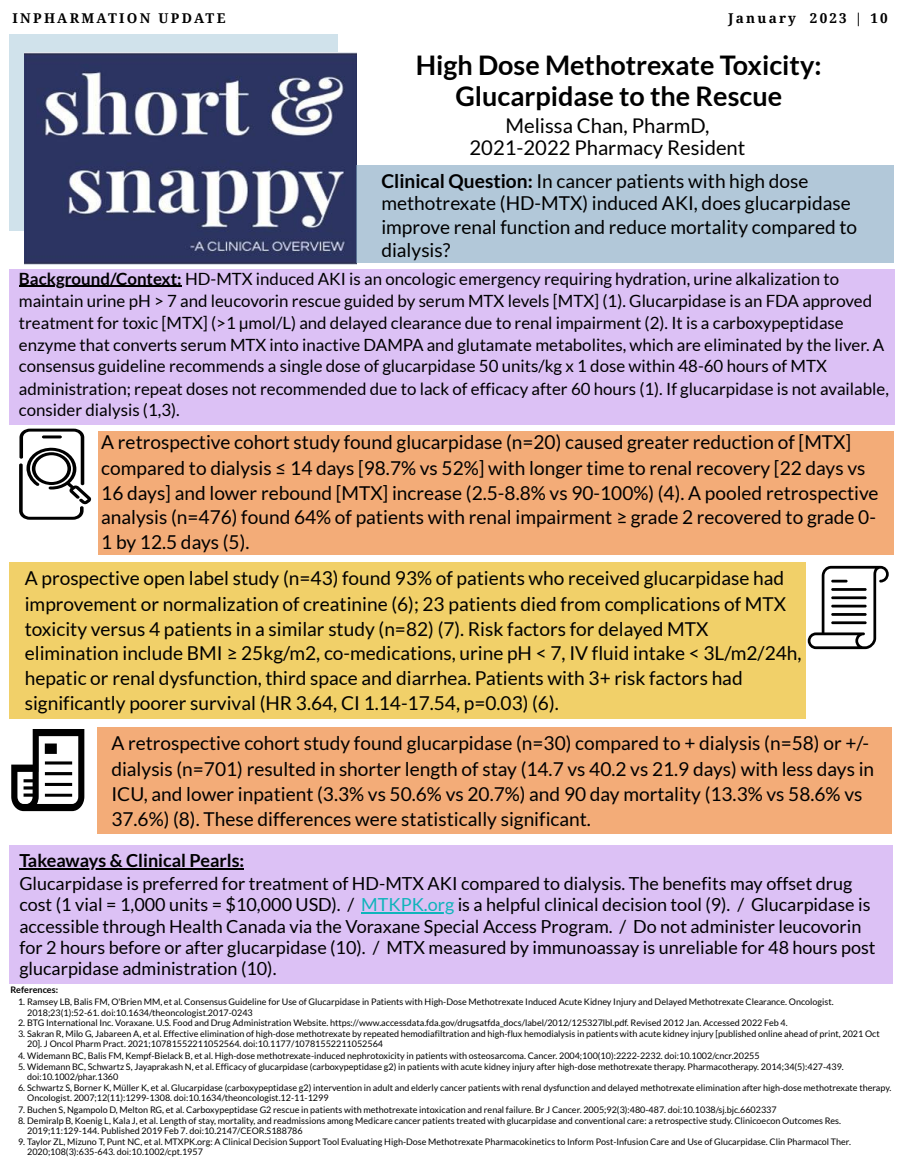
<style>
.page{position:relative;width:900px;height:1170px;background:#fff}
.page>*{position:absolute;margin:0;border:0;box-sizing:border-box;transform-origin:0 0}
.t1{font:700 27px/30.3px "Lato";color:#000;text-align:center}
.t2{font:20.25px/22.5px "Lato";color:#000;text-align:center}
.t3{font:19.2px/24.9px "Lato";color:#000}
.t4{font:18px/21.3px "Lato";color:#000}
.t5{font:700 18px "Lato";color:#000}
.t6{font:16.8px/21.9px "Lato";color:#000}
.t7{font:700 13.5px "Noto Serif";letter-spacing:.165em;color:#000}
.t8{font:9px/10.2px "Lato";color:#000}
.t9{font:700 9px "Lato";color:#000}
.s1{font-weight:700}
.s2{color:#0fb4bb}
</style>
<div class="page">
<div style="left:9px;top:34px;width:329px;height:197px;background:#d0e2eb"></div>
<img style="left:25px;top:53px;width:332px;height:211px">
<div style="left:357px;top:165px;width:537px;height:98px;background:#b2c8d9"></div>
<div style="left:9px;top:269px;width:885px;height:155px;background:#dcc1f5"></div>
<div style="left:9px;top:845px;width:883px;height:138px;background:#dcc1f5"></div>
<hr style="left:19px;top:286px;width:163px;height:1px;background:#000">
<hr style="left:19px;top:868px;width:225px;height:2px;background:#000">
<hr style="left:361px;top:912px;width:93px;height:2px;background:#0fb4bb">
<svg style="left:19px;top:429px;width:73px;height:91px"></svg>
<svg style="left:11px;top:729px;width:73px;height:82px"></svg>
<div style="left:98px;top:431px;width:795px;height:124px;background:#f3ac78"></div>
<div style="left:9px;top:563px;width:796px;height:156px;background:#f1d069"></div>
<div style="left:98px;top:727px;width:794px;height:107px;background:#f3ac78"></div>
<svg style="left:808px;top:566px;width:81px;height:83px"></svg>
<h3 class="t7" style="left:13px;top:8px;width:214px">INPHARMATION UPDATE</h3>
<h3 class="t7" style="left:729px;top:8px;width:161px">January 2023 | 10</h3>
<h1 class="t1" style="left:416px;top:50px;width:407px">High Dose Methotrexate Toxicity:<br>Glucarpidase to the Rescue</h1>
<h2 class="t2" style="left:470px;top:114px;width:277px">Melissa Chan, PharmD,<br>2021-2022 Pharmacy Resident</h2>
<h3 class="t3" style="left:381px;top:169px;width:477px;line-height:22.8px"><span class="s1">Clinical Question:</span> In cancer patients with high dose methotrexate (HD-MTX) induced AKI, does glucarpidase improve renal function and reduce mortality compared to dialysis?</h3>
<p class="t6" style="left:19px;top:267px;width:872px"><span class="s1">Background/Context:</span> HD-MTX induced AKI is an oncologic emergency requiring hydration, urine alkalization to maintain urine pH &gt; 7 and leucovorin rescue guided by serum MTX levels [MTX] (1). Glucarpidase is an FDA approved treatment for toxic [MTX] (&gt;1 µmol/L) and delayed clearance due to renal impairment (2). It is a carboxypeptidase enzyme that converts serum MTX into inactive DAMPA and glutamate metabolites, which are eliminated by the liver. A consensus guideline recommends a single dose of glucarpidase 50 units/kg x 1 dose within 48-60 hours of MTX administration; repeat doses not recommended due to lack of efficacy after 60 hours (1). If glucarpidase is not available, consider dialysis (1,3).</p>
<p class="t3" style="left:101px;top:429px;width:779px">A retrospective cohort study found glucarpidase (n=20) caused greater reduction of [MTX] compared to dialysis ≤ 14 days [98.7% vs 52%] with longer time to renal recovery [22 days vs 16 days] and lower rebound [MTX] increase (2.5-8.8% vs 90-100%) (4). A pooled retrospective analysis (n=476) found 64% of patients with renal impairment ≥ grade 2 recovered to grade 0- 1 by 12.5 days (5).</p>
<p class="t3" style="left:25px;top:565px;width:778px">A prospective open label study (n=43) found 93% of patients who received glucarpidase had improvement or normalization of creatinine (6); 23 patients died from complications of MTX toxicity versus 4 patients in a similar study (n=82) (7). Risk factors for delayed MTX elimination include BMI ≥ 25kg/m2, co-medications, urine pH &lt; 7, IV fluid intake &lt; 3L/m2/24h, hepatic or renal dysfunction, third space and diarrhea. Patients with 3+ risk factors had significantly poorer survival (HR 3.64, CI 1.14-17.54, p=0.03) (6).</p>
<p class="t3" style="left:111px;top:730px;width:764px">A retrospective cohort study found glucarpidase (n=30) compared to + dialysis (n=58) or +/- dialysis (n=701) resulted in shorter length of stay (14.7 vs 40.2 vs 21.9 days) with less days in ICU, and lower inpatient (3.3% vs 50.6% vs 20.7%) and 90 day mortality (13.3% vs 58.6% vs 37.6%) (8). These differences were statistically significant.</p>
<h3 class="t5" style="left:19px;top:850px;width:226px">Takeaways &amp; Clinical Pearls:</h3>
<p class="t4" style="left:19px;top:872px;width:858px">Glucarpidase is preferred for treatment of HD-MTX AKI compared to dialysis. The benefits may offset drug cost (1 vial = 1,000 units = $10,000 USD). / <span class="s2">MTKPK.org</span> is a helpful clinical decision tool (9). / Glucarpidase is accessible through Health Canada via the Voraxane Special Access Program. / Do not administer leucovorin for 2 hours before or after glucarpidase (10). / MTX measured by immunoassay is unreliable for 48 hours post glucarpidase administration (10).</p>
<p class="t9" style="left:10px;top:984px;width:49px">References:</p>
<p class="t8" style="left:27px;top:996px;width:808px;line-height:11.2px;text-indent:-9px">1. Ramsey LB, Balis FM, O'Brien MM, et al. Consensus Guideline for Use of Glucarpidase in Patients with High-Dose Methotrexate Induced Acute Kidney Injury and Delayed Methotrexate Clearance. Oncologist.<br>2018;23(1):52-61. doi:10.1634/theoncologist.2017-0243</p>
<p class="t8" style="left:18px;top:1017px;width:771px">2. BTG International Inc. Voraxane. U.S. Food and Drug Administration Website. https://www.accessdata.fda.gov/drugsatfda_docs/label/2012/125327lbl.pdf. Revised 2012 Jan. Accessed 2022 Feb 4.</p>
<p class="t8" style="left:27px;top:1029px;width:854px;text-indent:-9px">3. Sakran R, Milo G, Jabareen A, et al. Effective elimination of high-dose methotrexate by repeated hemodiafiltration and high-flux hemodialysis in patients with acute kidney injury [published online ahead of print, 2021 Oct<br>20]. J Oncol Pharm Pract. 2021;10781552211052564. doi:10.1177/10781552211052564</p>
<p class="t8" style="left:18px;top:1050px;width:743px">4. Widemann BC, Balis FM, Kempf-Bielack B, et al. High-dose methotrexate-induced nephrotoxicity in patients with osteosarcoma. Cancer. 2004;100(10):2222-2232. doi:10.1002/cncr.20255</p>
<p class="t8" style="left:27px;top:1061px;width:818px;text-indent:-9px">5. Widemann BC, Schwartz S, Jayaprakash N, et al. Efficacy of glucarpidase (carboxypeptidase g2) in patients with acute kidney injury after high-dose methotrexate therapy. Pharmacotherapy. 2014;34(5):427-439. doi:10.1002/phar.1360</p>
<p class="t8" style="left:27px;top:1083px;width:866px;text-indent:-9px">6. Schwartz S, Borner K, Müller K, et al. Glucarpidase (carboxypeptidase g2) intervention in adult and elderly cancer patients with renal dysfunction and delayed methotrexate elimination after high-dose methotrexate therapy.<br>Oncologist. 2007;12(11):1299-1308. doi:10.1634/theoncologist.12-11-1299</p>
<p class="t8" style="left:18px;top:1104px;width:760px">7. Buchen S, Ngampolo D, Melton RG, et al. Carboxypeptidase G2 rescue in patients with methotrexate intoxication and renal failure. Br J Cancer. 2005;92(3):480-487. doi:10.1038/sj.bjc.6602337</p>
<p class="t8" style="left:27px;top:1115px;width:815px;text-indent:-9px">8. Demiralp B, Koenig L, Kala J, et al. Length of stay, mortality, and readmissions among Medicare cancer patients treated with glucarpidase and conventional care: a retrospective study. Clinicoecon Outcomes Res.<br>2019;11:129-144. Published 2019 Feb 7. doi:10.2147/CEOR.S188786</p>
<p class="t8" style="left:27px;top:1137px;width:825px;text-indent:-9px">9. Taylor ZL, Mizuno T, Punt NC, et al. MTXPK.org: A Clinical Decision Support Tool Evaluating High-Dose Methotrexate Pharmacokinetics to Inform Post-Infusion Care and Use of Glucarpidase. Clin Pharmacol Ther.<br>2020;108(3):635-643. doi:10.1002/cpt.1957</p>
</div>
